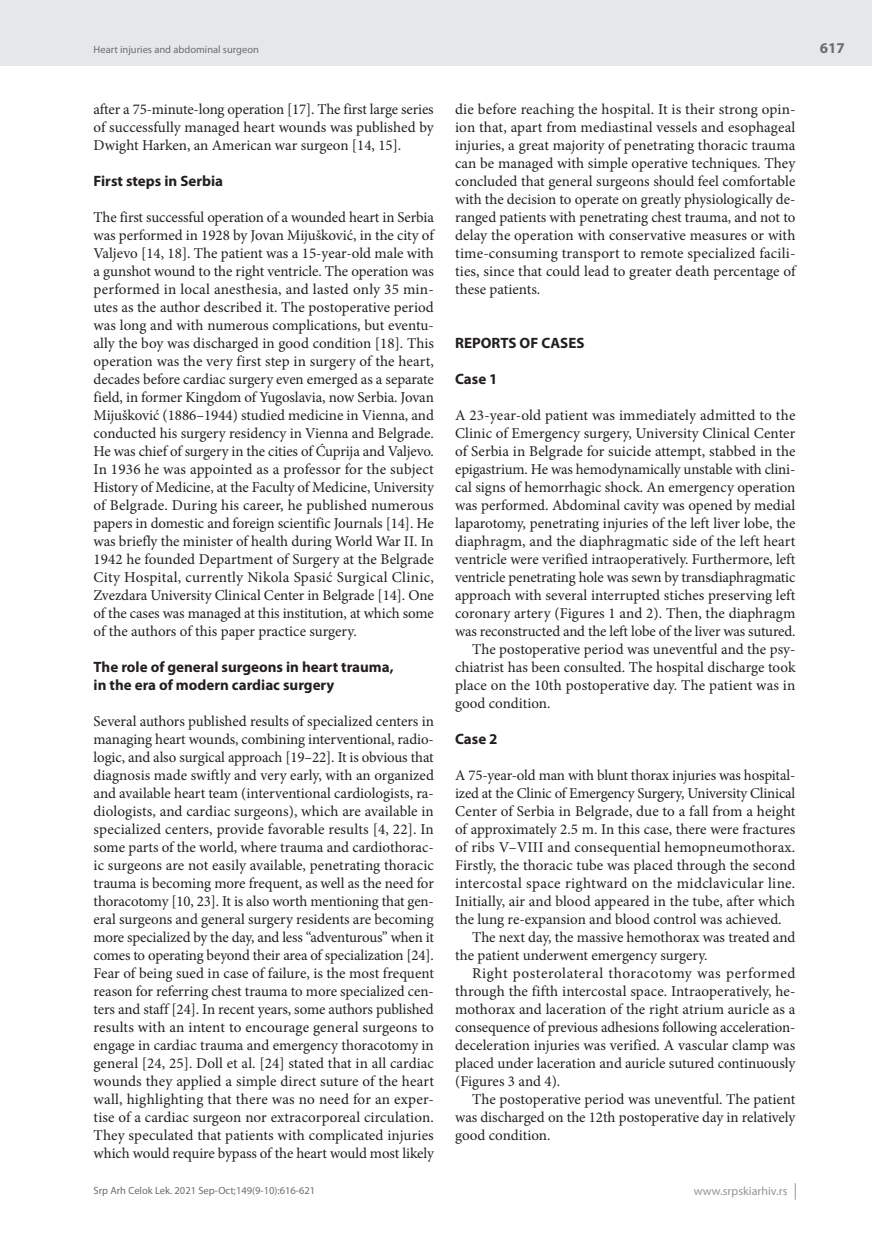
<style>
.page{position:relative;width:872px;height:1234px;background:#fff}
.page>*{position:absolute;margin:0;border:0;box-sizing:border-box;transform-origin:0 0}
.t1{font:15px/18px "Minion Pro";color:#231f20;text-align:justify}
.t2{font:700 15px/18px "Myriad Pro";color:#231f20}
.t3{font:15px "Minion Pro";letter-spacing:.02em;color:#231f20}
.t4{font:15px "Minion Pro";letter-spacing:.04em;color:#231f20}
.t5{font:700 15px "Myriad Pro";color:#6c6d70}
.t6{font:12px "Myriad Pro";color:#939598}
.t7{font:10.5px "Myriad Pro";color:#6c6d70}
</style>
<div class="page">
<div style="left:0;top:0;width:872px;height:66px;background:#e6e7e9"></div>
<svg style="left:795px;top:1183px;width:1px;height:16px"></svg>
<p class="t7" style="left:94px;top:43px;width:167px">Heart injuries and abdominal surgeon</p>
<p class="t1" style="left:94px;top:100px;width:342px">after a 75-minute-long operation [17]. The first large series of successfully managed heart wounds was published by Dwight Harken, an American war surgeon [14, 15].</p>
<p class="t2" style="left:94px;top:171px;width:131px">First steps in Serbia</p>
<p class="t1" style="left:94px;top:208px;width:342px">The first successful operation of a wounded heart in Serbia was performed in 1928 by Jovan Mijušković, in the city of Valjevo [14, 18]. The patient was a 15-year-old male with a gunshot wound to the right ventricle. The operation was performed in local anesthesia, and lasted only 35 min&shy;utes as the author described it. The postoperative period was long and with numerous complications, but eventu&shy;ally the boy was discharged in good condition [18]. This operation was the very first step in surgery of the heart, decades before cardiac surgery even emerged as a separate field, in former Kingdom of Yugoslavia, now Serbia. Jovan Mijušković (1886–1944) studied medicine in Vienna, and conducted his surgery residency in Vienna and Belgrade.<br>He was chief of surgery in the cities of Ćuprija and Valjevo.<br>In 1936 he was appointed as a professor for the subject History of Medicine, at the Faculty of Medicine, University of Belgrade. During his career, he published numerous papers in domestic and foreign scientific Journals [14]. He was briefly the minister of health during World War II. In 1942 he founded Department of Surgery at the Belgrade City Hospital, currently Nikola Spasić Surgical Clinic, Zvezdara University Clinical Center in Belgrade [14]. One of the cases was managed at this institution, at which some of the authors of this paper practice surgery.</p>
<p class="t2" style="left:94px;top:657px;width:301px">The role of general surgeons in heart trauma, in the era of modern cardiac surgery</p>
<p class="t1" style="left:94px;top:712px;width:342px">Several authors published results of specialized centers in managing heart wounds, combining interventional, radio&shy;logic, and also surgical approach [19–22]. It is obvious that diagnosis made swiftly and very early, with an organized and available heart team (interventional cardiologists, ra&shy;diologists, and cardiac surgeons), which are available in specialized centers, provide favorable results [4, 22]. In some parts of the world, where trauma and cardiothorac&shy;ic surgeons are not easily available, penetrating thoracic trauma is becoming more frequent, as well as the need for thoracotomy [10, 23]. It is also worth mentioning that gen&shy;eral surgeons and general surgery residents are becoming more specialized by the day, and less “adventurous” when it comes to operating beyond their area of specialization [24].<br>Fear of being sued in case of failure, is the most frequent reason for referring chest trauma to more specialized cen&shy;ters and staff [24]. In recent years, some authors published results with an intent to encourage general surgeons to engage in cardiac trauma and emergency thoracotomy in general [24, 25]. Doll et al. [24] stated that in all cardiac wounds they applied a simple direct suture of the heart wall, highlighting that there was no need for an exper&shy;tise of a cardiac surgeon nor extracorporeal circulation.<br>They speculated that patients with complicated injuries which would require bypass of the heart would most likely</p>
<p class="t1" style="left:455px;top:100px;width:342px">die before reaching the hospital. It is their strong opin&shy;ion that, apart from mediastinal vessels and esophageal injuries, a great majority of penetrating thoracic trauma can be managed with simple operative techniques. They concluded that general surgeons should feel comfortable with the decision to operate on greatly physiologically de&shy;ranged patients with penetrating chest trauma, and not to delay the operation with conservative measures or with time-consuming transport to remote specialized facili&shy;ties, since that could lead to greater death percentage of these patients.</p>
<p class="t2" style="left:455px;top:333px;width:131px">REPORTS OF CASES</p>
<p class="t2" style="left:455px;top:369px;width:44px">Case 1</p>
<p class="t1" style="left:455px;top:406px;width:342px">A 23-year-old patient was immediately admitted to the</p>
<p class="t1" style="left:455px;top:424px;width:342px">Clinic of Emergency surgery, University Clinical Center</p>
<p class="t1" style="left:455px;top:442px;width:342px">of Serbia in Belgrade for suicide attempt, stabbed in the</p>
<p class="t1" style="left:455px;top:460px;width:342px">epigastrium. He was hemodynamically unstable with clini-</p>
<p class="t1" style="left:455px;top:478px;width:342px">cal signs of hemorrhagic shock. An emergency operation</p>
<p class="t1" style="left:455px;top:496px;width:342px">was performed. Abdominal cavity was opened by medial</p>
<p class="t1" style="left:455px;top:514px;width:342px">laparotomy, penetrating injuries of the left liver lobe, the</p>
<p class="t1" style="left:455px;top:532px;width:342px">diaphragm, and the diaphragmatic side of the left heart</p>
<p class="t1" style="left:455px;top:550px;width:342px">ventricle were verified intraoperatively. Furthermore, left</p>
<p class="t1" style="left:455px;top:568px;width:342px">ventricle penetrating hole was sewn by transdiaphragmatic</p>
<p class="t1" style="left:455px;top:586px;width:342px">approach with several interrupted stiches preserving left</p>
<p class="t1" style="left:455px;top:604px;width:342px">coronary artery (Figures 1 and 2). Then, the diaphragm</p>
<p class="t1" style="left:455px;top:622px;width:342px">was reconstructed and the left lobe of the liver was sutured.</p>
<p class="t1" style="left:472px;top:640px;width:325px">The postoperative period was uneventful and the psy-</p>
<p class="t1" style="left:455px;top:658px;width:342px">chiatrist has been consulted. The hospital discharge took</p>
<p class="t1" style="left:455px;top:676px;width:342px">place on the 10th postoperative day. The patient was in</p>
<p class="t1" style="left:455px;top:694px;width:97px">good condition.</p>
<p class="t2" style="left:455px;top:729px;width:44px">Case 2</p>
<p class="t1" style="left:455px;top:766px;width:342px">A 75-year-old man with blunt thorax injuries was hospital-</p>
<p class="t1" style="left:455px;top:784px;width:342px">ized at the Clinic of Emergency Surgery, University Clinical</p>
<p class="t1" style="left:455px;top:802px;width:342px">Center of Serbia in Belgrade, due to a fall from a height</p>
<p class="t1" style="left:455px;top:820px;width:342px">of approximately 2.5 m. In this case, there were fractures</p>
<p class="t1" style="left:455px;top:838px;width:342px">of ribs V–VIII and consequential hemopneumothorax.</p>
<p class="t1" style="left:455px;top:856px;width:342px">Firstly, the thoracic tube was placed through the second</p>
<p class="t3" style="left:455px;top:873px;width:342px">intercostal space rightward on the midclavicular line.</p>
<p class="t1" style="left:455px;top:892px;width:342px">Initially, air and blood appeared in the tube, after which</p>
<p class="t1" style="left:455px;top:910px;width:328px">the lung re-expansion and blood control was achieved.</p>
<p class="t1" style="left:472px;top:928px;width:325px">The next day, the massive hemothorax was treated and</p>
<p class="t1" style="left:455px;top:946px;width:254px">the patient underwent emergency surgery.</p>
<p class="t4" style="left:472px;top:963px;width:325px">Right posterolateral thoracotomy was performed</p>
<p class="t1" style="left:455px;top:982px;width:342px">through the fifth intercostal space. Intraoperatively, he-</p>
<p class="t1" style="left:455px;top:1000px;width:342px">mothorax and laceration of the right atrium auricle as a</p>
<p class="t1" style="left:455px;top:1018px;width:342px">consequence of previous adhesions following acceleration-</p>
<p class="t1" style="left:455px;top:1036px;width:342px">deceleration injuries was verified. A vascular clamp was</p>
<p class="t1" style="left:455px;top:1054px;width:342px">placed under laceration and auricle sutured continuously</p>
<p class="t1" style="left:455px;top:1072px;width:107px">(Figures 3 and 4).</p>
<p class="t1" style="left:472px;top:1090px;width:325px">The postoperative period was uneventful. The patient</p>
<p class="t1" style="left:455px;top:1108px;width:342px">was discharged on the 12th postoperative day in relatively</p>
<p class="t1" style="left:455px;top:1126px;width:97px">good condition.</p>
<p class="t7" style="left:94px;top:1184px;width:223px">Srp Arh Celok Lek. 2021 Sep-Oct;149(9-10):616-621</p>
<p class="t6" style="left:694px;top:1183px;width:95px">www.srpskiarhiv.rs</p>
<p class="t5" style="left:820px;top:38px;width:26px">617</p>
</div>
